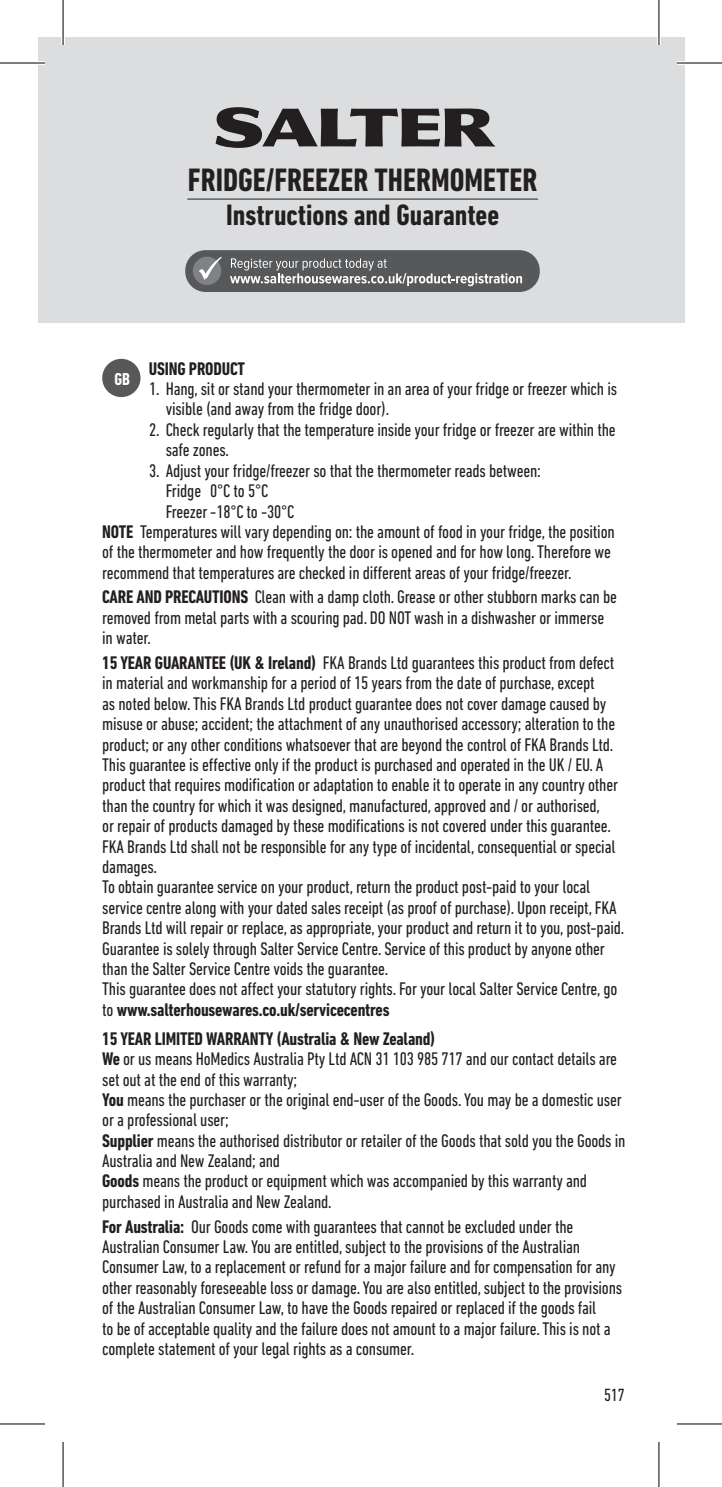
<style>
.page{position:relative;width:722px;height:1487px;background:#fff}
.page>*{position:absolute;margin:0;border:0;box-sizing:border-box;transform-origin:0 0}
.t1{font:70.8px "Staveley Two";color:#231f20}
.t2{font:700 condensed 33px "DIN Next LT Pro";color:#231f20}
.t3{font:700 condensed 30px "DIN Next LT Pro";color:#231f20}
.t4{font:condensed 18.6px/20.4px "DIN Next LT Pro";letter-spacing:-.01em;color:#231f20}
.t5{font:700 condensed 18.6px "DIN Next LT Pro";letter-spacing:-.01em;color:#231f20}
.t6{font:condensed 18px "DIN Next LT Pro";color:#231f20}
.t7{font:700 condensed 17.4px "DIN Next LT Pro";color:#fff}
.s1{font-weight:700}
</style>
<div class="page">
<div style="left:102px;top:359px;width:38px;height:38px;background:#57585a;border-radius:50%"></div>
<div style="left:37px;top:37px;width:647px;height:286px;background:#dcdddf"></div>
<hr style="left:187px;top:199px;width:351px;height:1px;background:#231f20">
<div style="left:185px;top:250px;width:354px;height:42px;background:#57585a;border-radius:20px"></div>
<svg style="left:230px;top:258px;width:292px;height:28px"></svg>
<div style="left:193px;top:257px;width:28px;height:28px;background:#808285;border-radius:50%"></div>
<svg style="left:198px;top:257px;width:24px;height:23px"></svg>
<hr style="left:0;top:61px;width:45px;height:4px;background:#fff">
<hr style="left:676px;top:61px;width:45px;height:4px;background:#fff">
<svg style="left:0;top:1424px;width:45px;height:1px"></svg>
<svg style="left:677px;top:1424px;width:44px;height:1px"></svg>
<hr style="left:61px;top:0;width:4px;height:45px;background:#fff">
<svg style="left:657px;top:0;width:3px;height:45px"></svg>
<svg style="left:659px;top:1442px;width:1px;height:45px"></svg>
<hr style="left:0;top:62px;width:45px;height:2px;background:#000">
<hr style="left:676px;top:62px;width:45px;height:2px;background:#000">
<hr style="left:0;top:1423px;width:45px;height:1px;background:#000">
<hr style="left:676px;top:1423px;width:45px;height:1px;background:#000">
<hr style="left:62px;top:0;width:2px;height:45px;background:#000">
<hr style="left:62px;top:1442px;width:2px;height:45px;background:#000">
<hr style="left:658px;top:0;width:1px;height:45px;background:#000">
<hr style="left:658px;top:1442px;width:1px;height:45px;background:#000">
<h1 class="t1" style="left:211px;top:81px;width:301px">E</h1>
<h2 class="t2" style="left:188px;top:162px;width:351px">FRIDGE/FREEZER THERMOMETER</h2>
<h3 class="t3" style="left:226px;top:197px;width:274px">Instructions and Guarantee</h3>
<p class="t5" style="left:149px;top:358px;width:98px">USING PRODUCT</p>
<p class="t4" style="left:166px;top:378px;width:452px;text-indent:-17px">1. Hang, sit or stand your thermometer in an area of your fridge or freezer which is visible (and away from the fridge door).</p>
<p class="t4" style="left:166px;top:419px;width:451px;text-indent:-17px">2. Check regularly that the temperature inside your fridge or freezer are within the safe zones.</p>
<p class="t4" style="left:149px;top:460px;width:393px">3. Adjust your fridge/freezer so that the thermometer reads between:</p>
<p class="t4" style="left:166px;top:480px;width:104px">Fridge 0°C to 5°C</p>
<p class="t4" style="left:166px;top:501px;width:130px">Freezer -18°C to -30°C</p>
<p class="t4" style="left:102px;top:521px;width:514px"><span class="s1">NOTE</span> Temperatures will vary depending on: the amount of food in your fridge, the position</p>
<p class="t4" style="left:102px;top:542px;width:510px">of the thermometer and how frequently the door is opened and for how long. Therefore we</p>
<p class="t4" style="left:102px;top:562px;width:470px">recommend that temperatures are checked in different areas of your fridge/freezer.</p>
<p class="t4" style="left:102px;top:587px;width:516px"><span class="s1">CARE AND PRECAUTIONS</span> Clean with a damp cloth. Grease or other stubborn marks can be removed from metal parts with a scouring pad. DO NOT wash in a dishwasher or immerse in water.</p>
<p class="t4" style="left:102px;top:652px;width:523px"><span class="s1">15 YEAR GUARANTEE (UK &amp; Ireland)</span> FKA Brands Ltd guarantees this product from defect in material and workmanship for a period of 15 years from the date of purchase, except<br>as noted below. This FKA Brands Ltd product guarantee does not cover damage caused by misuse or abuse; accident; the attachment of any unauthorised accessory; alteration to the product; or any other conditions whatsoever that are beyond the control of FKA Brands Ltd.<br>This guarantee is effective only if the product is purchased and operated in the UK / EU. A product that requires modification or adaptation to enable it to operate in any country other than the country for which it was designed, manufactured, approved and / or authorised,<br>or repair of products damaged by these modifications is not covered under this guarantee.<br>FKA Brands Ltd shall not be responsible for any type of incidental, consequential or special damages.<br>To obtain guarantee service on your product, return the product post-paid to your local service centre along with your dated sales receipt (as proof of purchase). Upon receipt, FKA Brands Ltd will repair or replace, as appropriate, your product and return it to you, post-paid.<br>Guarantee is solely through Salter Service Centre. Service of this product by anyone other than the Salter Service Centre voids the guarantee.<br>This guarantee does not affect your statutory rights. For your local Salter Service Centre, go to <span class="s1">www.salterhousewares.co.uk/servicecentres</span></p>
<p class="t4" style="left:102px;top:1028px;width:524px"><span class="s1">15 YEAR LIMITED WARRANTY (Australia &amp; New Zealand)<br>We</span> or us means HoMedics Australia Pty Ltd ACN 31 103 985 717 and our contact details are set out at the end of this warranty;<br><span class="s1">You</span> means the purchaser or the original end-user of the Goods. You may be a domestic user or a professional user;<br><span class="s1">Supplier</span> means the authorised distributor or retailer of the Goods that sold you the Goods in Australia and New Zealand; and<br><span class="s1">Goods</span> means the product or equipment which was accompanied by this warranty and purchased in Australia and New Zealand.</p>
<p class="t4" style="left:102px;top:1216px;width:521px"><span class="s1">For Australia:</span> Our Goods come with guarantees that cannot be excluded under the Australian Consumer Law. You are entitled, subject to the provisions of the Australian Consumer Law, to a replacement or refund for a major failure and for compensation for any other reasonably foreseeable loss or damage. You are also entitled, subject to the provisions of the Australian Consumer Law, to have the Goods repaired or replaced if the goods fail<br>to be of acceptable quality and the failure does not amount to a major failure. This is not a complete statement of your legal rights as a consumer.</p>
<p class="t7" style="left:114px;top:369px;width:17px">GB</p>
<p class="t6" style="left:603px;top:1385px;width:22px">517</p>
</div>
